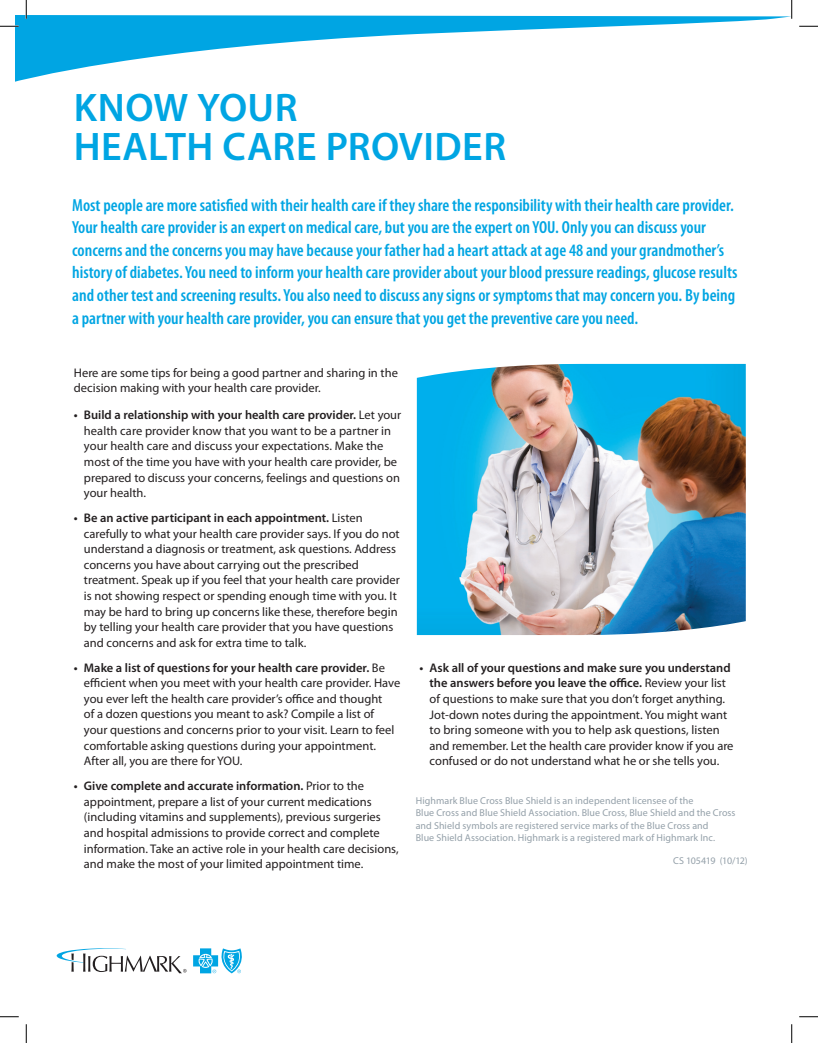
<style>
.page{position:relative;width:818px;height:1043px;background:#fff}
.page>*{position:absolute;margin:0;border:0;box-sizing:border-box;transform-origin:0 0}
.t1{font:600 40px/38.8px "Myriad Pro";letter-spacing:.01em;color:#00a5e3}
.t2{font:600 condensed 17.5px/22.5px "Myriad Pro";color:#00a5e3}
.t3{font:12.5px/15.6px "Myriad Pro";color:#231f20}
.t4{font:10px/12.5px "Myriad Pro";letter-spacing:.01em;color:#94a0a9}
.t5{font:10px "Myriad Pro";letter-spacing:-.035em;color:#94a0a9}
.s1{font-weight:600}
</style>
<div class="page">
<svg style="left:15px;top:15px;width:775px;height:67px"></svg>
<img style="left:417px;top:364px;width:328px;height:271px">
<svg style="left:57px;top:948px;width:129px;height:25px"></svg>
<svg style="left:193px;top:948px;width:49px;height:25px"></svg>
<svg style="left:0;top:25px;width:19px;height:2px"></svg>
<svg style="left:799px;top:25px;width:19px;height:2px"></svg>
<svg style="left:0;top:1016px;width:19px;height:1px"></svg>
<svg style="left:799px;top:1016px;width:19px;height:1px"></svg>
<svg style="left:25px;top:0;width:2px;height:19px"></svg>
<svg style="left:25px;top:1024px;width:2px;height:18px"></svg>
<svg style="left:790px;top:0;width:2px;height:19px"></svg>
<svg style="left:791px;top:1024px;width:1px;height:18px"></svg>
<h1 class="t1" style="left:74px;top:89px;width:434px">Know Your<br>Health Care Provider</h1>
<p class="t2" style="left:72px;top:194px;width:666px">Most people are more satisfied with their health care if they share the responsibility with their health care provider.<br>Your health care provider is an expert on medical care, but you are the expert on YOU. Only you can discuss your concerns and the concerns you may have because your father had a heart attack at age 48 and your grandmother’s history of diabetes. You need to inform your health care provider about your blood pressure readings, glucose results and other test and screening results. You also need to discuss any signs or symptoms that may concern you. By being a partner with your health care provider, you can ensure that you get the preventive care you need.</p>
<p class="t3" style="left:74px;top:365px;width:325px">Here are some tips for being a good partner and sharing in the decision making with your health care provider.</p>
<p class="t3" style="left:84px;top:407px;width:319px;text-indent:-10px"><span class="s1">• Build a relationship with your health care provider.</span> Let your health care provider know that you want to be a partner in your health care and discuss your expectations. Make the most of the time you have with your health care provider, be prepared to discuss your concerns, feelings and questions on your health.</p>
<p class="t3" style="left:84px;top:510px;width:317px;text-indent:-10px"><span class="s1">• Be an active participant in each appointment.</span> Listen carefully to what your health care provider says. If you do not understand a diagnosis or treatment, ask questions. Address concerns you have about carrying out the prescribed treatment. Speak up if you feel that your health care provider is not showing respect or spending enough time with you. It may be hard to bring up concerns like these, therefore begin by telling your health care provider that you have questions and concerns and ask for extra time to talk.</p>
<p class="t3" style="left:84px;top:659px;width:318px;text-indent:-10px"><span class="s1">• Make a list of questions for your health care provider.</span> Be efficient when you meet with your health care provider. Have you ever left the health care provider’s office and thought<br>of a dozen questions you meant to ask? Compile a list of your questions and concerns prior to your visit. Learn to feel comfortable asking questions during your appointment.<br>After all, you are there for YOU.</p>
<p class="t3" style="left:84px;top:778px;width:316px;text-indent:-10px"><span class="s1">• Give complete and accurate information.</span> Prior to the appointment, prepare a list of your current medications (including vitamins and supplements), previous surgeries and hospital admissions to provide correct and complete information. Take an active role in your health care decisions, and make the most of your limited appointment time.</p>
<p class="t3" style="left:429px;top:660px;width:305px;text-indent:-10px"><span class="s1">• Ask all of your questions and make sure you understand the answers before you leave the office.</span> Review your list of questions to make sure that you don’t forget anything.<br>Jot-down notes during the appointment. You might want to bring someone with you to help ask questions, listen and remember. Let the health care provider know if you are confused or do not understand what he or she tells you.</p>
<p class="t4" style="left:415px;top:794px;width:321px">Highmark Blue Cross Blue Shield is an independent licensee of the<br>Blue Cross and Blue Shield Association. Blue Cross, Blue Shield and the Cross and Shield symbols are registered service marks of the Blue Cross and<br>Blue Shield Association. Highmark is a registered mark of Highmark Inc.</p>
<p class="t5" style="left:673px;top:854px;width:76px">CS 105419 (10/12)</p>
</div>
